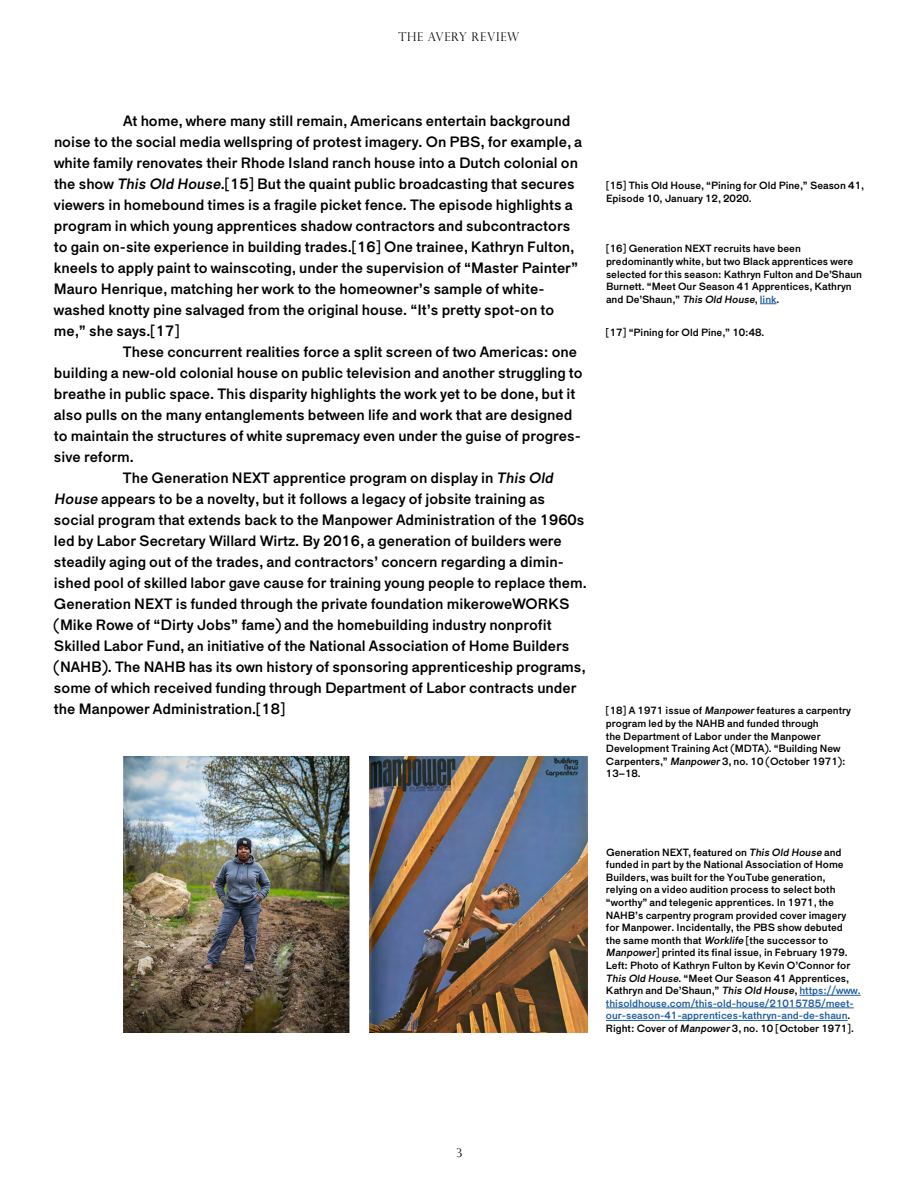
<style>
.page{position:relative;width:918px;height:1188px;background:#fff}
.page>*{position:absolute;margin:0;border:0;box-sizing:border-box;transform-origin:0 0}
.t1{font:15px "Maria Pro";color:#000}
.t2{font:300 12px "Perpetua Titling MT Std";letter-spacing:.06em;color:#000}
.t3{font:10.5px/12.6px "Maria Pro";color:#000}
.s1{font-style:italic}
.s2{color:#215e9e}
</style>
<div class="page">
<svg style="left:760px;top:303px;width:16px;height:1px"></svg>
<img style="left:123px;top:756px;width:465px;height:276px">
<hr style="left:799px;top:995px;width:62px;height:1px;background:#215e9e">
<hr style="left:606px;top:1008px;width:248px;height:1px;background:#215e9e">
<hr style="left:606px;top:1020px;width:242px;height:1px;background:#215e9e">
<p class="t2" style="left:399px;top:30px;width:122px">THE AVERY REVIEW</p>
<p class="t1" style="left:123px;top:112px;width:449px">At home, where many still remain, Americans entertain background</p>
<p class="t1" style="left:54px;top:133px;width:530px">noise to the social media wellspring of protest imagery. On PBS, for example, a</p>
<p class="t1" style="left:54px;top:154px;width:526px">white family renovates their Rhode Island ranch house into a Dutch colonial on</p>
<p class="t1" style="left:54px;top:175px;width:522px">the show <span class="s1">This Old House</span>.[15] But the quaint public broadcasting that secures</p>
<p class="t1" style="left:54px;top:196px;width:520px">viewers in homebound times is a fragile picket fence. The episode highlights a</p>
<p class="t1" style="left:54px;top:217px;width:518px">program in which young apprentices shadow contractors and subcontractors</p>
<p class="t1" style="left:54px;top:238px;width:522px">to gain on-site experience in building trades.[16] One trainee, Kathryn Fulton,</p>
<p class="t1" style="left:54px;top:259px;width:526px">kneels to apply paint to wainscoting, under the supervision of “Master Painter”</p>
<p class="t1" style="left:54px;top:280px;width:492px">Mauro Henrique, matching her work to the homeowner’s sample of white-</p>
<p class="t1" style="left:54px;top:301px;width:502px">washed knotty pine salvaged from the original house. “It’s pretty spot-on to</p>
<p class="t1" style="left:54px;top:322px;width:127px">me,” she says.[17]</p>
<p class="t1" style="left:123px;top:343px;width:456px">These concurrent realities force a split screen of two Americas: one</p>
<p class="t1" style="left:54px;top:364px;width:530px">building a new-old colonial house on public television and another struggling to</p>
<p class="t1" style="left:54px;top:385px;width:523px">breathe in public space. This disparity highlights the work yet to be done, but it</p>
<p class="t1" style="left:54px;top:406px;width:520px">also pulls on the many entanglements between life and work that are designed</p>
<p class="t1" style="left:54px;top:427px;width:528px">to maintain the structures of white supremacy even under the guise of progres-</p>
<p class="t1" style="left:54px;top:448px;width:81px">sive reform.</p>
<p class="t1" style="left:123px;top:469px;width:435px">The Generation NEXT apprentice program on display in <span class="s1">This Old</span></p>
<p class="t1" style="left:54px;top:490px;width:493px"><span class="s1">House</span> appears to be a novelty, but it follows a legacy of jobsite training as</p>
<p class="t1" style="left:54px;top:511px;width:532px">social program that extends back to the Manpower Administration of the 1960s</p>
<p class="t1" style="left:54px;top:532px;width:509px">led by Labor Secretary Willard Wirtz. By 2016, a generation of builders were</p>
<p class="t1" style="left:54px;top:553px;width:511px">steadily aging out of the trades, and contractors’ concern regarding a dimin-</p>
<p class="t1" style="left:54px;top:574px;width:534px">ished pool of skilled labor gave cause for training young people to replace them.</p>
<p class="t1" style="left:54px;top:595px;width:517px">Generation NEXT is funded through the private foundation mikeroweWORKS</p>
<p class="t1" style="left:54px;top:616px;width:499px">(Mike Rowe of “Dirty Jobs” fame) and the homebuilding industry nonprofit</p>
<p class="t1" style="left:54px;top:637px;width:517px">Skilled Labor Fund, an initiative of the National Association of Home Builders</p>
<p class="t1" style="left:54px;top:658px;width:533px">(NAHB). The NAHB has its own history of sponsoring apprenticeship programs,</p>
<p class="t1" style="left:54px;top:679px;width:524px">some of which received funding through Department of Labor contracts under</p>
<p class="t1" style="left:54px;top:700px;width:233px">the Manpower Administration.[18]</p>
<p class="t3" style="left:606px;top:179px;width:259px">[15] This Old House, “Pining for Old Pine,” Season 41,<br>Episode 10, January 12, 2020. ↩</p>
<p class="t3" style="left:606px;top:242px;width:257px">[16] Generation NEXT recruits have been predominantly white, but two Black apprentices were selected for this season: Kathryn Fulton and De’Shaun Burnett. “Meet Our Season 41 Apprentices, Kathryn and De’Shaun,” <span class="s1">This Old House</span>, <span class="s2">link</span>. ↩</p>
<p class="t3" style="left:606px;top:326px;width:162px">[17] “Pining for Old Pine,” 10:48. ↩</p>
<p class="t3" style="left:606px;top:704px;width:246px">[18] A 1971 issue of <span class="s1">Manpower</span> features a carpentry program led by the NAHB and funded through<br>the Department of Labor under the Manpower Development Training Act (MDTA). “Building New Carpenters,” <span class="s1">Manpower</span> 3, no. 10 (October 1971):<br>13–18. ↩</p>
<p class="t3" style="left:606px;top:846px;width:256px">Generation NEXT, featured on <span class="s1">This Old House</span> and funded in part by the National Association of Home Builders, was built for the YouTube generation,<br>relying on a video audition process to select both “worthy” and telegenic apprentices. In 1971, the NAHB’s carpentry program provided cover imagery for Manpower. Incidentally, the PBS show debuted<br>the same month that <span class="s1">Worklife</span> [the successor to <span class="s1">Manpower</span>] printed its final issue, in February 1979.<br>Left: Photo of Kathryn Fulton by Kevin O’Connor for <span class="s1">This Old House</span>. “Meet Our Season 41 Apprentices, Kathryn and De’Shaun,” <span class="s1">This Old House</span>, <span class="s2">https://www. thisoldhouse.com/this-old-house/21015785/meet&shy;our-season-41-apprentices-kathryn-and-de-shaun</span>.<br>Right: Cover of <span class="s1">Manpower</span> 3, no. 10 [October 1971].</p>
<p class="t2" style="left:456px;top:1146px;width:7px">3</p>
</div>
